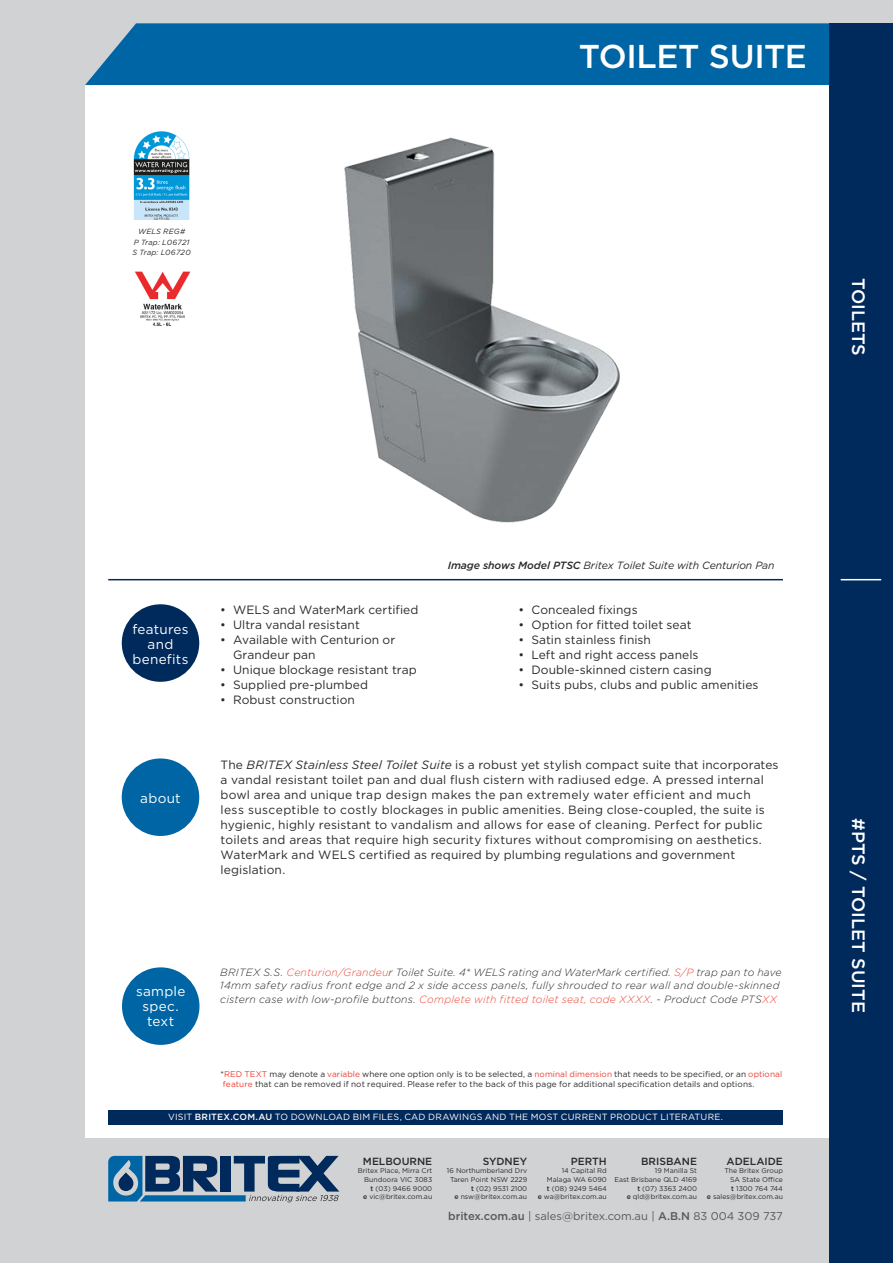
<style>
.page{position:relative;width:893px;height:1263px;background:#d1d2d4}
.page>*{position:absolute;margin:0;border:0;box-sizing:border-box;transform-origin:0 0}
.HEADING_RA{font:500 33px "Gotham";letter-spacing:-.015em;color:#fff}
.banner_text{font:500 18px "Gotham";color:#fff}
.t1{font:13.5px/15px "Gotham";letter-spacing:.025em;color:#fff;text-align:center}
.BODY_COPY{font:12px/15px "Gotham";letter-spacing:.01em;color:#2b292a}
.t2{font:11.25px "Gotham";color:#57585a}
.SPECTEXT{font:italic 300 10.5px/13.5px "Gotham";letter-spacing:.02em;color:#2b292a}
.notation{font:italic 10.5px "Gotham";letter-spacing:-.01em;color:#2b292a}
.t3{font:500 10.35px "Gotham";color:#2b292a}
.t4{font:9px "Gotham";letter-spacing:.02em;color:#fff}
.t5{font:8.25px/10.5px "Gotham";letter-spacing:.01em;color:#2b292a}
.BODY_COPY-2{font:italic 7.5px/10.5px "Gotham";letter-spacing:.03em;color:#2b292a;text-align:center}
.t6{font:6.9px/8.7px "Gotham";color:#2b292a;text-align:right}
.s1{font-weight:500}
.s2{font-style:italic}
.s3{color:#ef4737}
.s4{color:#ee3e34}
</style>
<div class="page">
<div style="left:85px;top:85px;width:754px;height:1052px;background:#fff"></div>
<div style="left:829px;top:23px;width:64px;height:1240px;background:#00295c"></div>
<hr style="left:108px;top:579px;width:675px;height:1px;background:#00295c">
<div style="left:122px;top:604px;width:77px;height:78px;background:#00295c;border-radius:50%"></div>
<div style="left:122px;top:758px;width:77px;height:78px;background:#0065a4;border-radius:50%"></div>
<div style="left:122px;top:967px;width:77px;height:78px;background:#0065a4;border-radius:50%"></div>
<div style="left:108px;top:1110px;width:675px;height:14px;background:#00295c"></div>
<hr style="left:841px;top:579px;width:40px;height:1px;background:#fff">
<svg style="left:108px;top:1156px;width:231px;height:46px"></svg>
<div style="left:85px;top:23px;width:744px;height:62px;background:#0065a4"></div>
<img style="left:344px;top:137px;width:276px;height:386px">
<img style="left:135px;top:271px;width:56px;height:55px">
<img style="left:133px;top:131px;width:57px;height:89px">
<p class="BODY_COPY-2" style="left:134px;top:226px;width:57px">WELS REG#<br>P Trap: L06721</p>
<p class="BODY_COPY-2" style="left:133px;top:247px;width:60px">S Trap: L06720</p>
<h1 class="HEADING_RA" style="left:546px;top:34px;width:258px">PEDESTAL PAN</h1>
<p class="HEADING_RA" style="left:579px;top:38px;width:230px">TOILET SUITE</p>
<h2 class="banner_text" style="left:869px;top:278px;width:80px;rotate:90deg">TOILETS</h2>
<p class="t1" style="left:132px;top:621px;width:58px">features and benefits</p>
<p class="t1" style="left:140px;top:790px;width:42px">about</p>
<p class="BODY_COPY" style="left:220px;top:602px;width:200px">• WELS and WaterMark certified</p>
<p class="BODY_COPY" style="left:220px;top:617px;width:141px">• Ultra vandal resistant</p>
<p class="BODY_COPY" style="left:233px;top:632px;width:164px;text-indent:-13px">• Available with Centurion or<br>Grandeur pan</p>
<p class="BODY_COPY" style="left:220px;top:662px;width:198px">• Unique blockage resistant trap</p>
<p class="BODY_COPY" style="left:220px;top:677px;width:149px">• Supplied pre-plumbed</p>
<p class="BODY_COPY" style="left:220px;top:692px;width:136px">• Robust construction</p>
<p class="notation" style="left:448px;top:560px;width:328px"><span class="s1">Image shows Model PTSC</span> Britex Toilet Suite with Centurion Pan</p>
<p class="BODY_COPY" style="left:519px;top:602px;width:121px">• Concealed fixings</p>
<p class="BODY_COPY" style="left:519px;top:617px;width:174px">• Option for fitted toilet seat</p>
<p class="BODY_COPY" style="left:519px;top:632px;width:134px">• Satin stainless finish</p>
<p class="BODY_COPY" style="left:519px;top:647px;width:181px">• Left and right access panels</p>
<p class="BODY_COPY" style="left:519px;top:662px;width:195px">• Double-skinned cistern casing</p>
<p class="BODY_COPY" style="left:519px;top:677px;width:241px">• Suits pubs, clubs and public amenities</p>
<p class="BODY_COPY" style="left:220px;top:757px;width:560px">The <span class="s2">BRITEX Stainless Steel Toilet Suite</span> is a robust yet stylish compact suite that incorporates a vandal resistant toilet pan and dual flush cistern with radiused edge. A pressed internal bowl area and unique trap design makes the pan extremely water efficient and much<br>less susceptible to costly blockages in public amenities. Being close-coupled, the suite is hygienic, highly resistant to vandalism and allows for ease of cleaning. Perfect for public toilets and areas that require high security fixtures without compromising on aesthetics.<br>WaterMark and WELS certified as required by plumbing regulations and government legislation.</p>
<p class="t1" style="left:136px;top:983px;width:51px">sample spec. text</p>
<p class="SPECTEXT" style="left:220px;top:965px;width:563px">BRITEX S.S. <span class="s3">Centurion/Grandeu</span>r Toilet Suite. 4* WELS rating and WaterMark certified. <span class="s3">S/P</span> trap pan to have<br>14mm safety radius front edge and 2 x side access panels, fully shrouded to rear wall and double-skinned cistern case with low-profile buttons. <span class="s3">Complete with fitted toilet seat, code XXXX</span>. - Product Code PTS<span class="s3">XX</span></p>
<p class="t5" style="left:220px;top:1068px;width:563px">*<span class="s4">RED TEXT</span> may denote a <span class="s4">variable</span> where one option only is to be selected, a <span class="s4">nominal dimension</span> that needs to be specified, or an <span class="s4">optional feature</span> that can be removed if not required. Please refer to the back of this page for additional specification details and options.</p>
<p class="t4" style="left:168px;top:1112px;width:556px">VISIT <span class="s1">BRITEX.COM.AU</span> TO DOWNLOAD BIM FILES, CAD DRAWINGS AND THE MOST CURRENT PRODUCT LITERATURE.</p>
<p class="t3" style="left:363px;top:1155px;width:71px">MELBOURNE</p>
<p class="t6" style="left:358px;top:1166px;width:76px">Britex Place, Mirra Crt<br>Bundoora VIC 3083<br><span class="s1">t</span> (03) 9466 9000<br><span class="s1">e</span> vic@britex.com.au</p>
<p class="t3" style="left:483px;top:1155px;width:46px">SYDNEY</p>
<p class="t6" style="left:447px;top:1166px;width:82px">16 Northumberland Drv<br>Taren Point NSW 2229 <span class="s1">t</span> (02) 9531 2100<br><span class="s1">e</span> nsw@britex.com.au</p>
<p class="t3" style="left:571px;top:1155px;width:38px">PERTH</p>
<p class="t6" style="left:538px;top:1166px;width:71px">14 Capital Rd<br>Malaga WA 6090<br><span class="s1">t</span> (08) 9249 5464<br><span class="s1">e</span> wa@britex.com.au</p>
<p class="t3" style="left:641px;top:1155px;width:57px">BRISBANE</p>
<p class="t6" style="left:614px;top:1166px;width:84px">19 Manilla St<br>East Brisbane QLD 4169 <span class="s1">t</span> (07) 3363 2400<br><span class="s1">e</span> qld@britex.com.au</p>
<p class="t3" style="left:727px;top:1155px;width:58px">ADELAIDE</p>
<p class="t6" style="left:707px;top:1166px;width:78px">The Britex Group<br>SA State Office<br><span class="s1">t</span> 1300 764 744<br><span class="s1">e</span> sales@britex.com.au</p>
<p class="t2" style="left:448px;top:1210px;width:336px"><span class="s1">britex.com.au</span> | sales@britex.com.au | <span class="s1">A.B.N</span> 83 004 309 737</p>
<p class="banner_text" style="left:869px;top:818px;width:196px;rotate:90deg">#PTS / TOILET SUITE</p>
</div>
